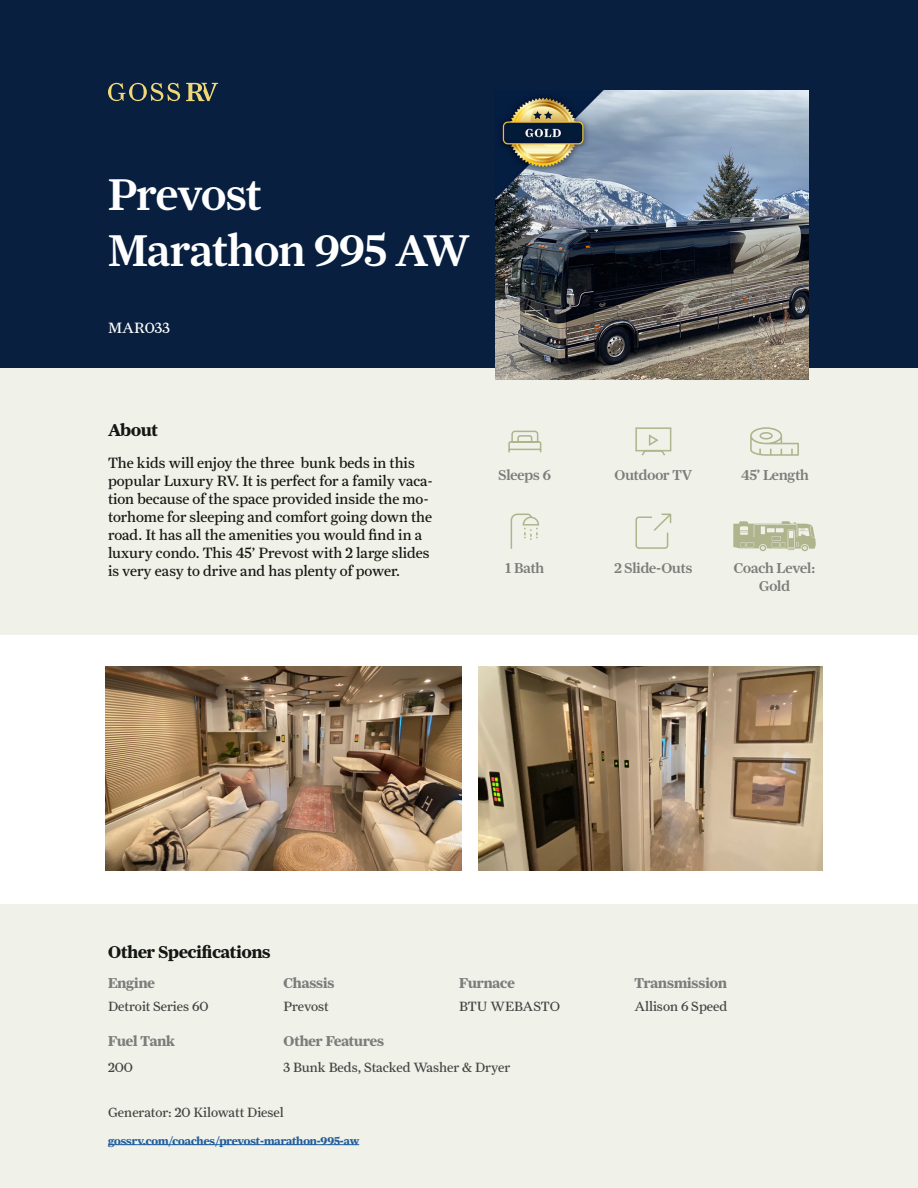
<style>
.page{position:relative;width:918px;height:1188px;background:#fff}
.page>*{position:absolute;margin:0;border:0;box-sizing:border-box;transform-origin:0 0}
.t1{font:500 46.5px/55.8px "Farnham Headline";letter-spacing:-.005em;color:#fff}
.t2{font:700 18px "Farnham Headline";color:#131613}
.t3{font:15px/18px "Farnham Text";color:#131613}
.t4{font:500 15px/18px "Farnham Headline";color:#7b7d7b;text-align:center}
.t5{font:700 15px "Farnham Headline";color:#7b7d7b}
.t6{font:15px "Farnham Text";color:#fff}
.t7{font:13.5px "Farnham Text";color:#424242}
.t8{font:700 12px "Farnham Headline";color:#215e9e}
</style>
<div class="page">
<div style="left:0;top:904px;width:918px;height:284px;background:#f0f1e8"></div>
<div style="left:0;top:367px;width:918px;height:268px;background:#f0f1e8"></div>
<div style="left:0;top:0;width:918px;height:367px;background:#081f3f"></div>
<img style="left:496px;top:90px;width:313px;height:289px">
<svg style="left:108px;top:83px;width:110px;height:18px"></svg>
<svg style="left:508px;top:430px;width:34px;height:23px"></svg>
<svg style="left:510px;top:513px;width:29px;height:36px"></svg>
<svg style="left:635px;top:513px;width:37px;height:36px"></svg>
<svg style="left:750px;top:427px;width:49px;height:29px"></svg>
<svg style="left:733px;top:521px;width:83px;height:30px"></svg>
<hr style="left:108px;top:1144px;width:251px;height:1px;background:#215e9e">
<svg style="left:635px;top:427px;width:37px;height:29px"></svg>
<img style="left:106px;top:667px;width:356px;height:203px">
<img style="left:478px;top:667px;width:345px;height:203px">
<h1 class="t1" style="left:108px;top:166px;width:363px">Prevost<br>Marathon 995 AW</h1>
<p class="t6" style="left:108px;top:319px;width:63px">MAR033</p>
<p class="t2" style="left:108px;top:420px;width:52px">About</p>
<p class="t3" style="left:108px;top:453px;width:326px">The kids will enjoy the three bunk beds in this popular Luxury RV. It is perfect for a family vaca&shy;tion because of the space provided inside the mo&shy;torhome for sleeping and comfort going down the road. It has all the amenities you would find in a luxury condo. This 45’ Prevost with 2 large slides is very easy to drive and has plenty of power.</p>
<p class="t4" style="left:499px;top:466px;width:54px">Sleeps 6</p>
<p class="t4" style="left:615px;top:466px;width:79px">Outdoor TV</p>
<p class="t4" style="left:741px;top:466px;width:69px">45’ Length</p>
<p class="t4" style="left:506px;top:559px;width:40px">1 Bath</p>
<p class="t4" style="left:614px;top:559px;width:79px">2 Slide-Outs</p>
<p class="t4" style="left:734px;top:559px;width:83px">Coach Level:<br>Gold</p>
<p class="t2" style="left:108px;top:942px;width:164px">Other Specifications</p>
<p class="t5" style="left:108px;top:974px;width:48px">Engine</p>
<p class="t5" style="left:284px;top:974px;width:53px">Chassis</p>
<p class="t5" style="left:459px;top:974px;width:57px">Furnace</p>
<p class="t5" style="left:634px;top:974px;width:94px">Transmission</p>
<p class="t7" style="left:108px;top:999px;width:102px">Detroit Series 60</p>
<p class="t7" style="left:284px;top:999px;width:47px">Prevost</p>
<p class="t7" style="left:459px;top:999px;width:103px">BTU WEBASTO</p>
<p class="t7" style="left:634px;top:999px;width:94px">Allison 6 Speed</p>
<p class="t5" style="left:108px;top:1032px;width:69px">Fuel Tank</p>
<p class="t5" style="left:284px;top:1032px;width:102px">Other Features</p>
<p class="t7" style="left:108px;top:1060px;width:26px">200</p>
<p class="t7" style="left:284px;top:1060px;width:228px">3 Bunk Beds, Stacked Washer &amp; Dryer</p>
<p class="t7" style="left:108px;top:1104px;width:177px">Generator: 20 Kilowatt Diesel</p>
<p class="t8" style="left:108px;top:1134px;width:253px">gossrv.com/coaches/prevost-marathon-995-aw</p>
</div>
